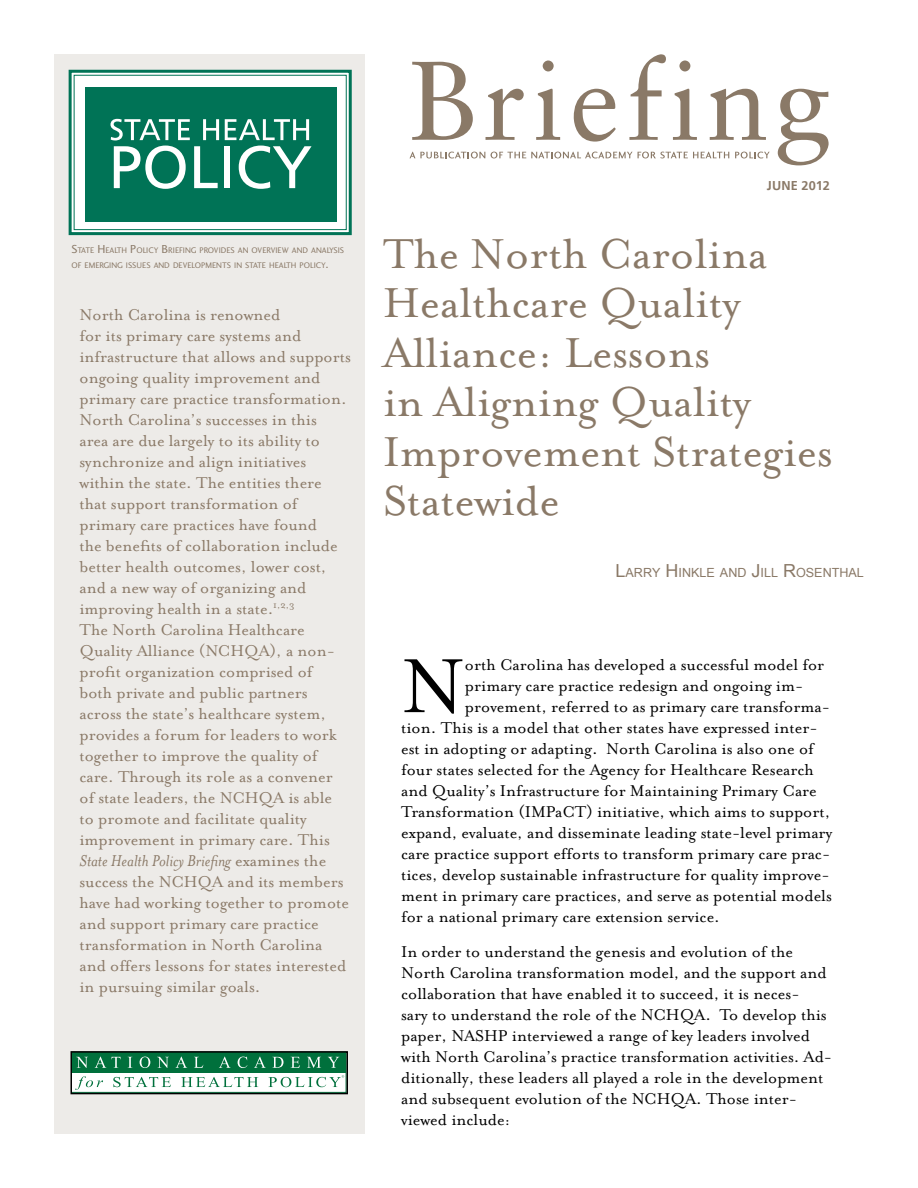
<style>
.page{position:relative;width:918px;height:1188px;background:#fff}
.page>*{position:absolute;margin:0;border:0;box-sizing:border-box;transform-origin:0 0}
.t1{font:88.05px "Mrs Eaves Roman";color:#000}
.t2{font:48px/49.5px "Mrs Eaves Roman";color:#8a7967}
.t3{font:18px/21px "Mrs Eaves Roman";color:#000}
.t4{font:18px/21px "Mrs Eaves Roman";color:#8a7967}
.t5{font:italic 18px "Mrs Eaves";color:#8a7967}
.t6{font:700 12.75px "Frutiger LT Std";letter-spacing:.005em;color:#8a7967}
.t7{font:12.6px "Arial";color:#8a7967}
.t8{font:8.4px/14.4px "Charlotte Sans Book Plain";color:#8a7967}
.s1{font-size:12px}
.s2{font-family:"Mrs Eaves Roman";font-style:normal}
.s3{font-size:18px}
</style>
<div class="page">
<div style="left:54px;top:55px;width:310px;height:1079px;background:#edebe8"></div>
<svg style="left:68px;top:69px;width:284px;height:167px;background:#c0dbd4"></svg>
<div style="left:74px;top:75px;width:273px;height:155px;border:1px solid #007356"></div>
<div style="left:85px;top:87px;width:252px;height:134px;background:#007356"></div>
<svg style="left:412px;top:62px;width:61px;height:78px"></svg>
<svg style="left:486px;top:89px;width:38px;height:51px"></svg>
<svg style="left:536px;top:60px;width:24px;height:80px"></svg>
<svg style="left:574px;top:89px;width:42px;height:53px"></svg>
<svg style="left:629px;top:54px;width:37px;height:86px"></svg>
<svg style="left:673px;top:60px;width:24px;height:80px"></svg>
<svg style="left:710px;top:89px;width:56px;height:51px"></svg>
<svg style="left:778px;top:89px;width:51px;height:76px"></svg>
<svg style="left:410px;top:152px;width:75px;height:6px"></svg>
<svg style="left:491px;top:152px;width:238px;height:6px"></svg>
<svg style="left:735px;top:152px;width:35px;height:6px"></svg>
<svg style="left:110px;top:118px;width:202px;height:71px"></svg>
<div style="left:71px;top:1052px;width:276px;height:42px;background:#fff"></div>
<div style="left:71px;top:1052px;width:275px;height:21px;background:#00703c"></div>
<svg style="left:76px;top:1057px;width:263px;height:11px"></svg>
<svg style="left:75px;top:1075px;width:269px;height:15px"></svg>
<div style="left:70px;top:1051px;width:278px;height:43px;border:2px solid #000"></div>
<p class="t8" style="left:71px;top:243px;width:272px"><span class="s1">S</span>TATE <span class="s1">H</span>EALTH <span class="s1">P</span>OLICY <span class="s1">B</span>RIEFING PROVIDES AN OVERVIEW AND ANALYSIS<br>OF EMERGING ISSUES AND DEVELOPMENTS IN STATE H EALTH POLICY<span class="s1">.</span></p>
<p class="t4" style="left:80px;top:304px;width:273px">North Carolina is renowned<br>for its primary care systems and infrastructure that allows and supports ongoing quality improvement and primary care practice transformation.<br>North Carolina’s successes in this<br>area are due largely to its ability to synchronize and align initiatives within the state. The entities there that support transformation of primary care practices have found<br>the benefits of collaboration include better health outcomes, lower cost, and a new way of organizing and improving health in a state.<sup>1,2,3<br></sup>The North Carolina Healthcare Quality Alliance (NCHQA), a non&shy;profit organization comprised of<br>both private and public partners across the state’s healthcare system, provides a forum for leaders to work together to improve the quality of care. Through its role as a convener of state leaders, the NCHQA is able to promote and facilitate quality improvement in primary care. This</p>
<p class="t5" style="left:80px;top:851px;width:248px">State Health Policy Briefing <span class="s2">examines the</span></p>
<p class="t4" style="left:80px;top:871px;width:271px">success the NCHQA and its members have had working together to promote and support primary care practice transformation in North Carolina and offers lessons for states interested in pursuing similar goals.</p>
<p class="t6" style="left:767px;top:178px;width:64px">JUNE 2012</p>
<h2 class="t2" style="left:383px;top:229px;width:451px">The North Carolina<br>Healthcare Quality<br>Alliance: Lessons<br>in Aligning Quality<br>Improvement Strategies<br>Statewide</h2>
<p class="t7" style="left:616px;top:564px;width:249px"><span class="s3">L</span>ARRY <span class="s3">H</span>INKLE AND <span class="s3">J</span>ILL <span class="s3">R</span>OSENTHAL</p>
<h1 class="t1" style="left:401px;top:638px;width:65px">N</h1>
<p class="t3" style="left:465px;top:655px;width:361px">orth Carolina has developed a successful model for</p>
<p class="t3" style="left:465px;top:676px;width:340px">primary care practice redesign and ongoing im-</p>
<p class="t3" style="left:465px;top:697px;width:367px">provement, referred to as primary care transforma-</p>
<p class="t3" style="left:401px;top:718px;width:418px">tion. This is a model that other states have expressed inter-</p>
<p class="t3" style="left:401px;top:739px;width:414px">est in adopting or adapting. North Carolina is also one of</p>
<p class="t3" style="left:401px;top:760px;width:414px">four states selected for the Agency for Healthcare Research</p>
<p class="t3" style="left:401px;top:781px;width:417px">and Quality’s Infrastructure for Maintaining Primary Care</p>
<p class="t3" style="left:401px;top:802px;width:431px">Transformation (IMPaCT) initiative, which aims to support,</p>
<p class="t3" style="left:401px;top:823px;width:433px">expand, evaluate, and disseminate leading state-level primary</p>
<p class="t3" style="left:401px;top:844px;width:431px">care practice support efforts to transform primary care prac-</p>
<p class="t3" style="left:401px;top:865px;width:430px">tices, develop sustainable infrastructure for quality improve-</p>
<p class="t3" style="left:401px;top:886px;width:432px">ment in primary care practices, and serve as potential models</p>
<p class="t3" style="left:401px;top:907px;width:320px">for a national primary care extension service.</p>
<p class="t3" style="left:401px;top:941px;width:433px">In order to understand the genesis and evolution of the North Carolina transformation model, and the support and collaboration that have enabled it to succeed, it is neces-<br>sary to understand the role of the NCHQA. To develop this paper, NASHP interviewed a range of key leaders involved with North Carolina’s practice transformation activities. Ad&shy;ditionally, these leaders all played a role in the development and subsequent evolution of the NCHQA. Those inter&shy;viewed include:</p>
</div>
